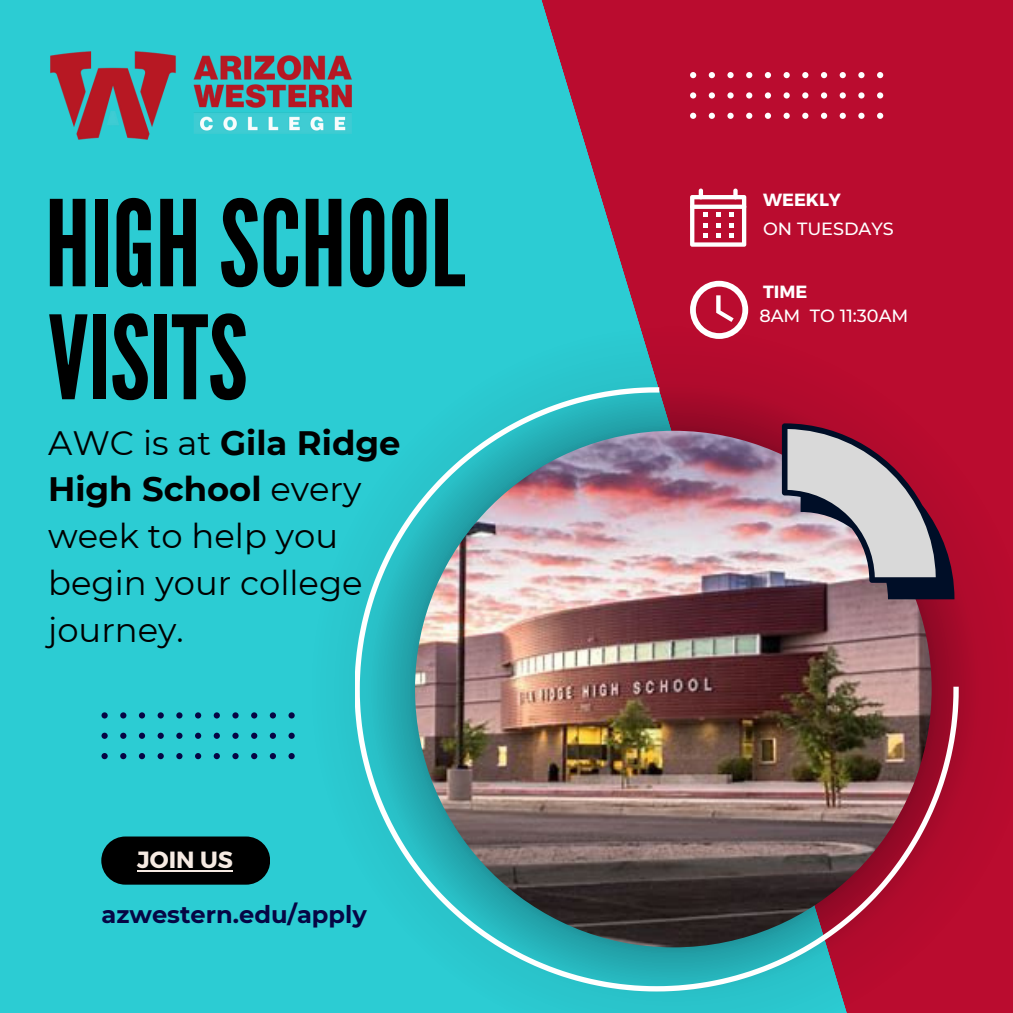
<style>
.page{position:relative;width:1013px;height:1013px;background:#fff}
.page>*{position:absolute;margin:0;border:0;box-sizing:border-box;transform-origin:0 0}
.t1{font:118.88px "League Gothic";color:#000}
.t2{font:115.5px "League Gothic";color:#000}
.t3{font:33.75px/46.9px "Montserrat";color:#000}
.t4{font:700 24.12px "Montserrat";color:#060644}
.t5{font:700 23.5px "Montserrat";color:#f6eae2}
.t6{font:500 17.62px "Montserrat";color:#fff}
.t7{font:700 17.62px "Montserrat";color:#fff}
.s1{font-weight:700}
</style>
<div class="page">
<div style="left:0;top:0;width:1012px;height:1012px;background:#2cccd3"></div>
<svg style="left:541px;top:0;width:471px;height:327px;background:#a92242"></svg>
<svg style="left:613px;top:327px;width:399px;height:685px;background:#a71f3f"></svg>
<svg style="left:690px;top:188px;width:56px;height:59px;background:#d56d82"></svg>
<svg style="left:690px;top:281px;width:58px;height:58px;background:#d05a72"></svg>
<div style="left:101px;top:836px;width:169px;height:48px;background:#000;border-radius:24px"></div>
<svg style="left:101px;top:712px;width:194px;height:47px"></svg>
<img style="left:355px;top:387px;width:603px;height:604px">
<svg style="left:690px;top:72px;width:193px;height:47px;background:#c12645"></svg>
<img style="left:50px;top:51px;width:302px;height:89px">
<hr style="left:137px;top:869px;width:96px;height:2px;background:#f6eae2">
<p class="t1" style="left:45px;top:175px;width:422px">HIGHSCHOOL</p>
<p class="t2" style="left:48px;top:291px;width:201px">VISITS</p>
<p class="t3" style="left:48px;top:419px;width:354px">AWC is at <span class="s1">Gila Ridge<br>High School</span> every week to help you begin your college journey.</p>
<p class="t5" style="left:137px;top:844px;width:97px">JOIN US</p>
<p class="t4" style="left:101px;top:899px;width:267px">azwestern.edu/apply</p>
<p class="t7" style="left:763px;top:189px;width:79px">WEEKLY</p>
<p class="t6" style="left:763px;top:217px;width:132px">ON TUESDAYS</p>
<p class="t7" style="left:763px;top:280px;width:46px">TIME</p>
<p class="t6" style="left:759px;top:305px;width:150px">8AM TO 11:30AM</p>
</div>
